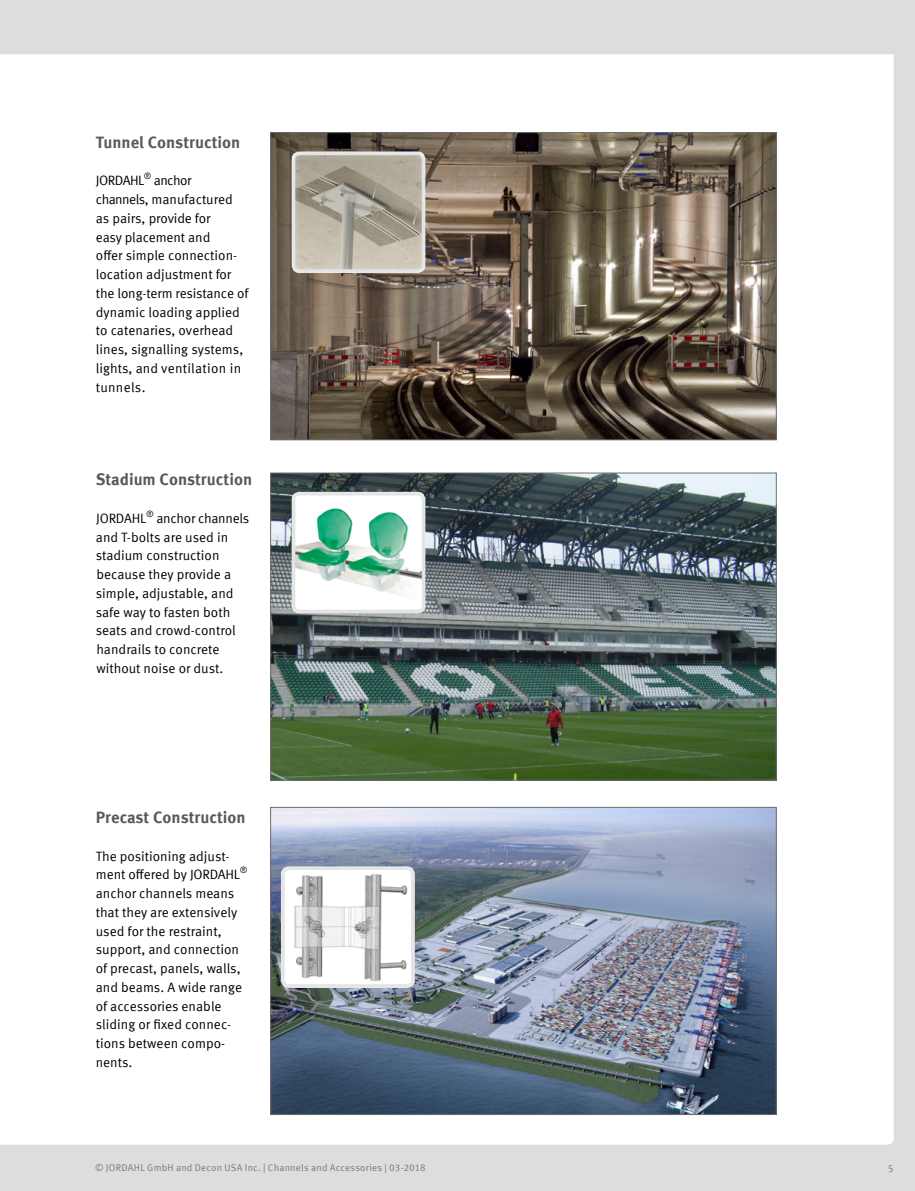
<style>
.page{position:relative;width:915px;height:1191px;background:#fff}
.page>*{position:absolute;margin:0;border:0;box-sizing:border-box;transform-origin:0 0}
._06_Zwischenhead{font:700 16.5px "Meta Pro";color:#58595b}
._07_Copy{font:13.5px/18.8px "Meta Pro";color:#000}
.t1{font:10.5px "Meta Pro";color:#77787b}
.t2{font:9.75px "Meta Pro";letter-spacing:.02em;color:#77787b}
</style>
<div class="page">
<div style="left:0;top:0;width:914px;height:1191px;background:#dcddde"></div>
<div style="left:0;top:54px;width:893px;height:1090px;background:#fff"></div>
<img style="left:272px;top:474px;width:502px;height:304px">
<div style="left:270px;top:472px;width:506px;height:308px;border:1px solid #6d6e71"></div>
<div style="left:277px;top:480px;width:161px;height:134px;background:#fff;opacity:.75"></div>
<img style="left:272px;top:809px;width:502px;height:304px">
<div style="left:267px;top:855px;width:160px;height:133px;background:#fff;opacity:.75"></div>
<img style="left:272px;top:134px;width:502px;height:304px">
<div style="left:270px;top:132px;width:506px;height:308px;border:1px solid #6d6e71"></div>
<div style="left:277px;top:140px;width:161px;height:134px;background:#fff;opacity:.75"></div>
<p class="_06_Zwischenhead" style="left:96px;top:129px;width:146px">Tunnel Construction</p>
<p class="_07_Copy" style="left:96px;top:170px;width:154px">JORDAHL<sup>®</sup> anchor<br>channels, manufactured as pairs, provide for<br>easy placement and<br>offer simple connection&shy;location adjustment for the long-term resistance of dynamic loading applied to catenaries, overhead lines, signalling systems, lights, and ventilation in tunnels.</p>
<p class="_06_Zwischenhead" style="left:96px;top:467px;width:158px">Stadium Construction</p>
<p class="_07_Copy" style="left:96px;top:508px;width:155px">JORDAHL<sup>®</sup> anchor channels and T-bolts are used in stadium construction because they provide a simple, adjustable, and safe way to fasten both seats and crowd-control handrails to concrete without noise or dust.</p>
<p class="_06_Zwischenhead" style="left:96px;top:804px;width:151px">Precast Construction</p>
<p class="_07_Copy" style="left:96px;top:845px;width:153px">The positioning adjust&shy;ment offered by JORDAHL<sup>® </sup>anchor channels means that they are extensively used for the restraint, support, and connection of precast, panels, walls, and beams. A wide range of accessories enable sliding or fixed connec&shy;tions between compo&shy;nents.</p>
<p class="t2" style="left:95px;top:1160px;width:332px">© JORDAHL GmbH and Decon USA Inc. | Channels and Accessories | 03-2018</p>
<p class="t1" style="left:887px;top:1160px;width:7px">5</p>
</div>
